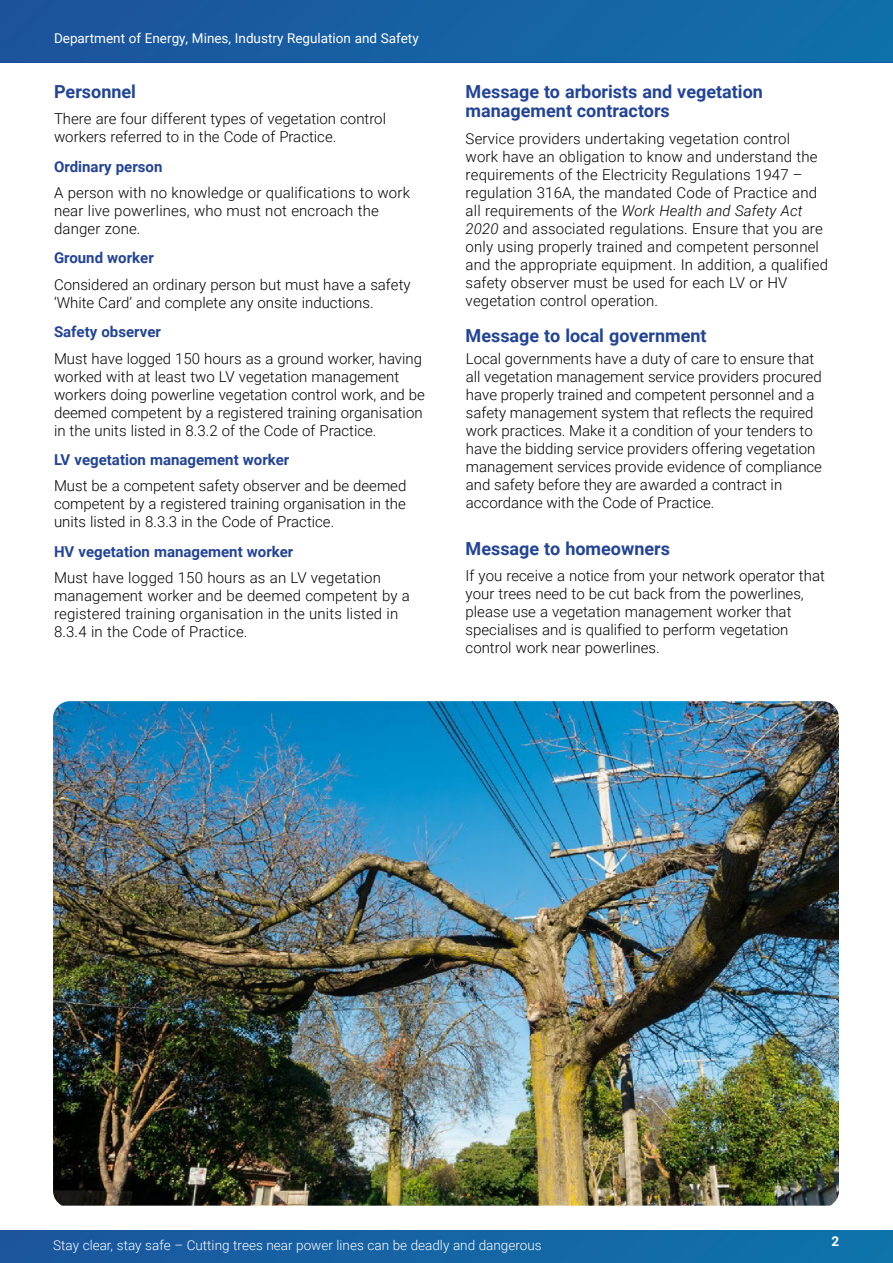
<style>
.page{position:relative;width:893px;height:1263px;background:#fff}
.page>*{position:absolute;margin:0;border:0;box-sizing:border-box;transform-origin:0 0}
.t1{font:700 18px/19.5px "Roboto";color:#224497}
.t2{font:300 15px/18px "Roboto";color:#000}
.t3{font:700 15px "Roboto";color:#224497}
.t4{font:300 13.5px "Roboto";color:#fff}
.t5{font:13.5px "Roboto";color:#fff}
.t6{font:700 13.5px "Roboto";color:#fff}
.s1{font-style:italic}
</style>
<div class="page">
<div style="left:0;top:1230px;width:893px;height:33px;background:linear-gradient(to right,#1b559e,#0e74ab)"></div>
<svg style="left:0;top:0;width:893px;height:63px;background:#1660a2"></svg>
<img style="left:53px;top:701px;width:786px;height:505px">
<p class="t5" style="left:54px;top:28px;width:366px">Department of Energy, Mines, Industry Regulation and Safety</p>
<h2 class="t1" style="left:54px;top:81px;width:84px">Personnel</h2>
<p class="t2" style="left:54px;top:109px;width:334px">There are four different types of vegetation control workers referred to in the Code of Practice.</p>
<h3 class="t3" style="left:54px;top:156px;width:110px">Ordinary person</h3>
<p class="t2" style="left:54px;top:183px;width:358px">A person with no knowledge or qualifications to work near live powerlines, who must not encroach the danger zone.</p>
<h3 class="t3" style="left:54px;top:248px;width:101px">Ground worker</h3>
<p class="t2" style="left:54px;top:275px;width:358px">Considered an ordinary person but must have a safety ‘White Card’ and complete any onsite inductions.</p>
<h3 class="t3" style="left:54px;top:321px;width:108px">Safety observer</h3>
<p class="t2" style="left:54px;top:349px;width:372px">Must have logged 150 hours as a ground worker, having worked with at least two LV vegetation management workers doing powerline vegetation control work, and be deemed competent by a registered training organisation in the units listed in 8.3.2 of the Code of Practice.</p>
<h3 class="t3" style="left:54px;top:449px;width:237px">LV vegetation management worker</h3>
<p class="t2" style="left:54px;top:476px;width:354px;text-align:justify">Must be a competent safety observer and be deemed competent by a registered training organisation in the units listed in 8.3.3 in the Code of Practice.</p>
<h3 class="t3" style="left:54px;top:541px;width:241px">HV vegetation management worker</h3>
<p class="t2" style="left:54px;top:568px;width:357px">Must have logged 150 hours as an LV vegetation management worker and be deemed competent by a registered training organisation in the units listed in 8.3.4 in the Code of Practice.</p>
<p class="t1" style="left:466px;top:81px;width:299px">Message to arborists and vegetation management contractors</p>
<p class="t2" style="left:466px;top:129px;width:364px">Service providers undertaking vegetation control<br>work have an obligation to know and understand the requirements of the Electricity Regulations 1947 – regulation 316A, the mandated Code of Practice and all requirements of the <span class="s1">Work Health and Safety Act 2020</span> and associated regulations. Ensure that you are only using properly trained and competent personnel and the appropriate equipment. In addition, a qualified safety observer must be used for each LV or HV vegetation control operation.</p>
<p class="t1" style="left:466px;top:326px;width:242px">Message to local government</p>
<p class="t2" style="left:466px;top:349px;width:358px">Local governments have a duty of care to ensure that all vegetation management service providers procured have properly trained and competent personnel and a safety management system that reflects the required work practices. Make it a condition of your tenders to have the bidding service providers offering vegetation management services provide evidence of compliance and safety before they are awarded a contract in accordance with the Code of Practice.</p>
<p class="t1" style="left:466px;top:538px;width:206px">Message to homeowners</p>
<p class="t2" style="left:466px;top:566px;width:361px">If you receive a notice from your network operator that your trees need to be cut back from the powerlines, please use a vegetation management worker that specialises and is qualified to perform vegetation control work near powerlines.</p>
<p class="t4" style="left:53px;top:1236px;width:490px">Stay clear, stay safe – Cutting trees near power lines can be deadly and dangerous</p>
<p class="t6" style="left:831px;top:1231px;width:9px">2</p>
</div>
